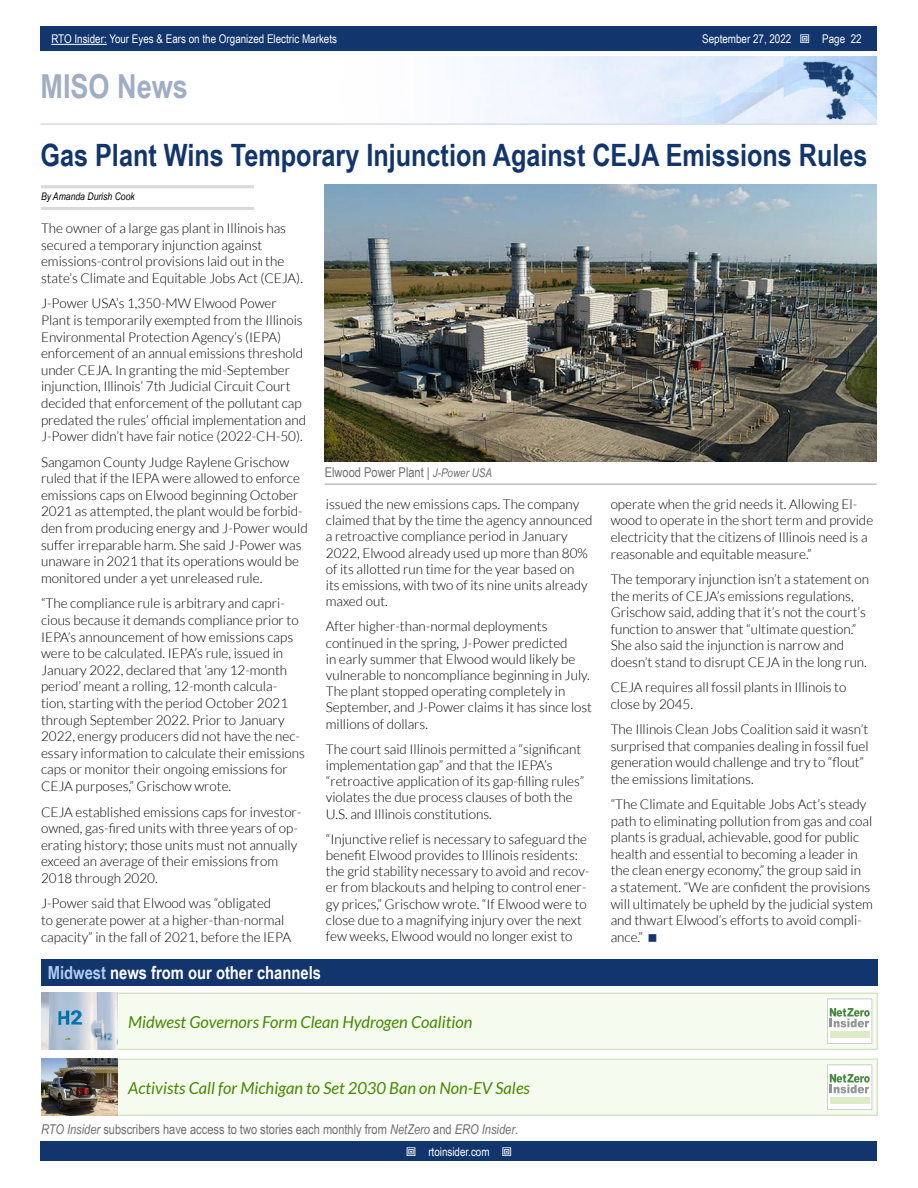
<style>
.page{position:relative;width:918px;height:1188px;background:#fff}
.page>*{position:absolute;margin:0;border:0;box-sizing:border-box;transform-origin:0 0}
.t1{font:700 33px "Arial Narrow";color:#a0aec4}
.t2{font:700 30.75px "Arial Narrow";color:#11356c}
.t3{font:700 18px "Arial Narrow";color:#fff}
.t4{font:italic 16.5px "Lato";color:#468800}
.t5{font:300 13.5px/16.6px "Lato";color:#000}
.t6{font:13.5px "Arial Narrow";color:#6d6e71}
.t7{font:12px "Arial Narrow";color:#fff}
.t8{font:italic 10.5px "Arial Narrow";color:#000}
.s1{font-style:italic;font-size:12px}
.s2{color:#b2cbf3}
.s3{font-style:italic}
</style>
<div class="page">
<div style="left:41px;top:1142px;width:836px;height:19px;background:#11356c"></div>
<div style="left:41px;top:27px;width:836px;height:24px;background:#11356c"></div>
<hr style="left:51px;top:44px;width:56px;height:1px;background:#fff">
<img style="left:474px;top:56px;width:403px;height:67px">
<hr style="left:40px;top:123px;width:837px;height:2px;background:#d6deec">
<hr style="left:41px;top:185px;width:213px;height:3px;background:#d8d8d8">
<hr style="left:41px;top:207px;width:213px;height:3px;background:#d8d8d8">
<hr style="left:325px;top:483px;width:551px;height:2px;background:#bfbfbf">
<img style="left:325px;top:184px;width:552px;height:277px">
<div style="left:41px;top:960px;width:837px;height:26px;background:#11356c"></div>
<div style="left:117px;top:993px;width:760px;height:56px;background:#f5fcef"></div>
<div style="left:117px;top:993px;width:761px;height:57px;border:1px solid #c7dbb3"></div>
<img style="left:42px;top:993px;width:75px;height:57px">
<svg style="left:827px;top:999px;width:45px;height:45px"></svg>
<div style="left:117px;top:1059px;width:760px;height:56px;background:#f5fcef"></div>
<div style="left:117px;top:1059px;width:761px;height:57px;border:1px solid #c7dbb3"></div>
<img style="left:42px;top:1059px;width:75px;height:57px">
<svg style="left:827px;top:1065px;width:45px;height:45px"></svg>
<p class="t7" style="left:51px;top:30px;width:287px">RTO Insider: Your Eyes &amp; Ears on the Organized Electric Markets</p>
<p class="t7" style="left:702px;top:30px;width:91px">September 27, 2022</p>
<p class="t7" style="left:822px;top:30px;width:41px">Page 22</p>
<h1 class="t1" style="left:40px;top:61px;width:149px">MISO News</h1>
<h2 class="t2" style="left:40px;top:132px;width:829px">Gas Plant Wins Temporary Injunction Against CEJA Emissions Rules</h2>
<p class="t8" style="left:41px;top:189px;width:95px">By Amanda Durish Cook</p>
<p class="t5" style="left:41px;top:220px;width:262px">The owner of a large gas plant in Illinois has secured a temporary injunction against emissions-control provisions laid out in the state’s Climate and Equitable Jobs Act (CEJA).</p>
<p class="t5" style="left:41px;top:295px;width:267px">J-Power USA’s 1,350-MW Elwood Power Plant is temporarily exempted from the Illinois Environmental Protection Agency’s (IEPA) enforcement of an annual emissions threshold under CEJA. In granting the mid-September injunction, Illinois’ 7th Judicial Circuit Court decided that enforcement of the pollutant cap predated the rules’ official implementation and J-Power didn’t have fair notice (2022-CH-50).</p>
<p class="t5" style="left:41px;top:454px;width:268px">Sangamon County Judge Raylene Grischow ruled that if the IEPA were allowed to enforce emissions caps on Elwood beginning October 2021 as attempted, the plant would be forbid&shy;den from producing energy and J-Power would suffer irreparable harm. She said J-Power was unaware in 2021 that its operations would be monitored under a yet unreleased rule.</p>
<p class="t5" style="left:41px;top:595px;width:265px">“The compliance rule is arbitrary and capri&shy;cious because it demands compliance prior to IEPA’s announcement of how emissions caps were to be calculated. IEPA’s rule, issued in January 2022, declared that ‘any 12-month period’ meant a rolling, 12-month calcula&shy;tion, starting with the period October 2021 through September 2022. Prior to January 2022, energy producers did not have the nec&shy;essary information to calculate their emissions caps or monitor their ongoing emissions for CEJA purposes,” Grischow wrote.</p>
<p class="t5" style="left:41px;top:803px;width:262px">CEJA established emissions caps for investor&shy;owned, gas-fired units with three years of op&shy;erating history; those units must not annually exceed an average of their emissions from 2018 through 2020.</p>
<p class="t5" style="left:41px;top:895px;width:252px">J-Power said that Elwood was “obligated<br>to generate power at a higher-than-normal capacity” in the fall of 2021, before the IEPA</p>
<p class="t6" style="left:325px;top:462px;width:169px">Elwood Power Plant | <span class="s1">J-Power USA</span></p>
<p class="t5" style="left:326px;top:496px;width:268px;line-height:16.2px">issued the new emissions caps. The company claimed that by the time the agency announced a retroactive compliance period in January 2022, Elwood already used up more than 80% of its allotted run time for the year based on<br>its emissions, with two of its nine units already maxed out.</p>
<p class="t5" style="left:326px;top:618px;width:268px;line-height:16.2px">After higher-than-normal deployments continued in the spring, J-Power predicted<br>in early summer that Elwood would likely be vulnerable to noncompliance beginning in July.<br>The plant stopped operating completely in September, and J-Power claims it has since lost millions of dollars.</p>
<p class="t5" style="left:326px;top:741px;width:260px;line-height:16.2px">The court said Illinois permitted a “significant implementation gap” and that the IEPA’s “retroactive application of its gap-filling rules” violates the due process clauses of both the U.S. and Illinois constitutions.</p>
<p class="t5" style="left:326px;top:831px;width:265px;line-height:16.2px">“Injunctive relief is necessary to safeguard the benefit Elwood provides to Illinois residents: the grid stability necessary to avoid and recov&shy;er from blackouts and helping to control ener&shy;gy prices,” Grischow wrote. “If Elwood were to close due to a magnifying injury over the next few weeks, Elwood would no longer exist to</p>
<p class="t5" style="left:611px;top:496px;width:264px">operate when the grid needs it. Allowing El&shy;wood to operate in the short term and provide electricity that the citizens of Illinois need is a reasonable and equitable measure.”</p>
<p class="t5" style="left:611px;top:571px;width:260px">The temporary injunction isn’t a statement on the merits of CEJA’s emissions regulations, Grischow said, adding that it’s not the court’s function to answer that “ultimate question.” She also said the injunction is narrow and doesn’t stand to disrupt CEJA in the long run.</p>
<p class="t5" style="left:611px;top:679px;width:237px">CEJA requires all fossil plants in Illinois to close by 2045.</p>
<p class="t5" style="left:611px;top:721px;width:259px">The Illinois Clean Jobs Coalition said it wasn’t surprised that companies dealing in fossil fuel generation would challenge and try to “flout” the emissions limitations.</p>
<p class="t5" style="left:611px;top:796px;width:264px">“The Climate and Equitable Jobs Act’s steady path to eliminating pollution from gas and coal plants is gradual, achievable, good for public health and essential to becoming a leader in the clean energy economy,” the group said in<br>a statement. “We are confident the provisions will ultimately be upheld by the judicial system and thwart Elwood’s efforts to avoid compli&shy;ance.”</p>
<h3 class="t3" style="left:48px;top:959px;width:275px"><span class="s2">Midwest</span> news from our other channels</h3>
<p class="t4" style="left:128px;top:1013px;width:346px">Midwest Governors Form Clean Hydrogen Coalition</p>
<p class="t4" style="left:128px;top:1079px;width:403px">Activists Call for Michigan to Set 2030 Ban on Non-EV Sales</p>
<p class="t6" style="left:41px;top:1119px;width:479px"><span class="s3">RTO Insider</span> subscribers have access to two stories each monthly from <span class="s3">NetZero</span> and <span class="s3">ERO Insider</span>.</p>
<p class="t7" style="left:428px;top:1143px;width:63px">rtoinsider.com</p>
</div>
